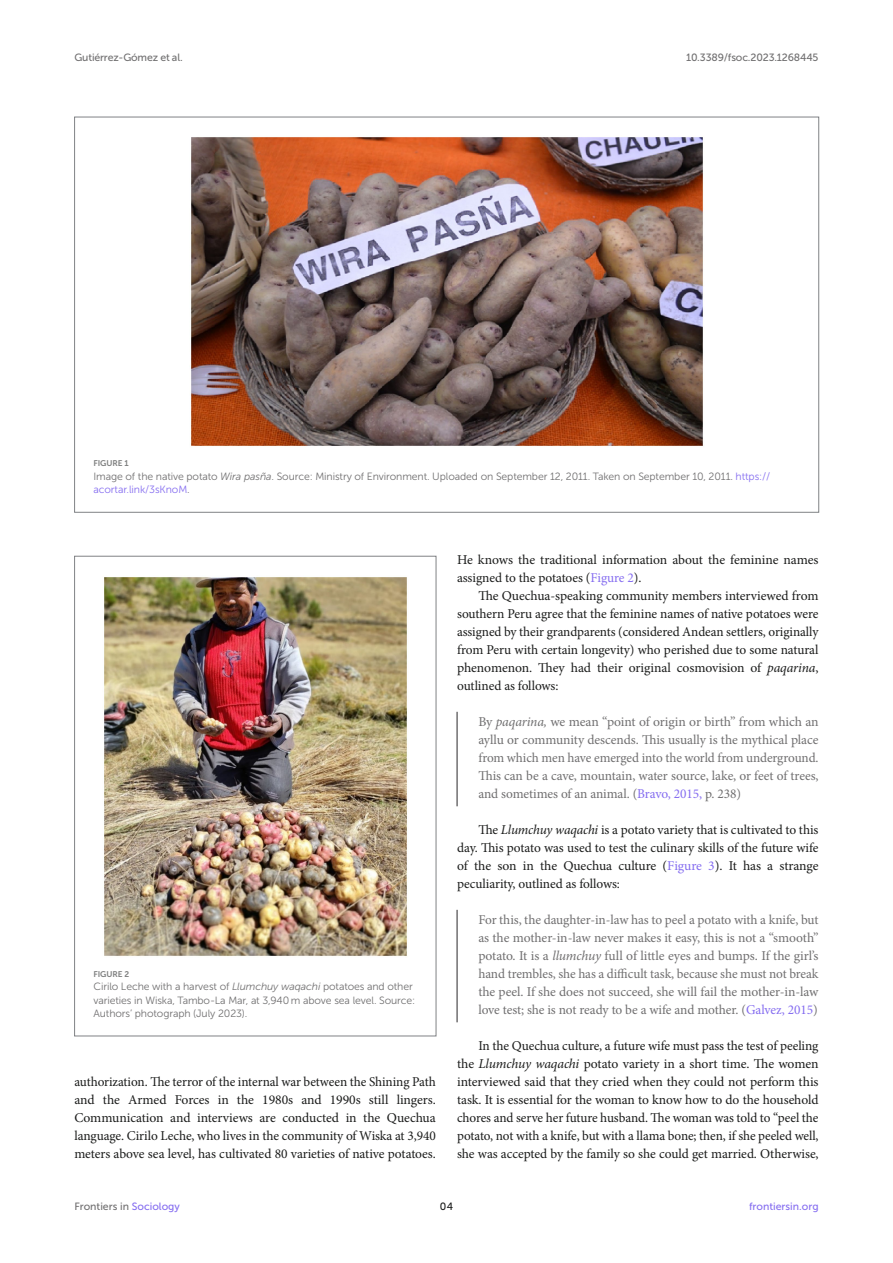
<style>
.page{position:relative;width:893px;height:1263px;background:#fff}
.page>*{position:absolute;margin:0;border:0;box-sizing:border-box;transform-origin:0 0}
.TEXT{font:13.5px/18px "Minion Pro";letter-spacing:-.005em;color:#1b1c1b;text-align:justify}
.BLOCK_QTN{font:13.5px/18px "Minion Pro";letter-spacing:-.005em;color:#706f70;text-align:justify}
.TEXT_FLUSH{font:13.5px/18px "Minion Pro";letter-spacing:-.005em;color:#1b1c1b;text-align:justify}
.FIG_LEG{font:10.5px/13.5px "Museo Sans 300";letter-spacing:-.01em;color:#706f70}
.t1{font:10.5px "Museo Sans 500";letter-spacing:-.015em;color:#706f70}
.t2{font:10.5px "Museo Sans 500";color:#856df0}
.t3{font:10.5px "Museo Sans 500";color:#1b1c1b}
.FIG_HD{font:8.25px "Museo Sans 700";letter-spacing:-.01em;color:#7e7f7f}
.s1{font-style:italic}
.s2{color:#856df0}
</style>
<div class="page">
<hr style="left:456px;top:712px;width:2px;height:94px;background:#706f70">
<hr style="left:456px;top:910px;width:2px;height:112px;background:#706f70">
<img style="left:191px;top:137px;width:513px;height:309px">
<img style="left:104px;top:577px;width:303px;height:379px">
<p class="t1" style="left:74px;top:51px;width:110px">Gutiérrez-Gómez et al.</p>
<p class="t1" style="left:686px;top:51px;width:134px">10.3389/fsoc.2023.1268445</p>
<p class="FIG_HD" style="left:94px;top:459px;width:37px">FIGURE 1</p>
<p class="FIG_LEG" style="left:94px;top:469px;width:678px">Image of the native potato <span class="s1">Wira pasña</span>. Source: Ministry of Environment. Uploaded on September 12, 2011. Taken on September 10, 2011. <span class="s2">https:// acortar.link/3sKnoM</span>.</p>
<p class="FIG_HD" style="left:94px;top:969px;width:37px">FIGURE 2</p>
<p class="FIG_LEG" style="left:94px;top:980px;width:323px">Cirilo Leche with a harvest of <span class="s1">Llumchuy waqachi</span> potatoes and other varieties in Wiska, Tambo-La Mar, at 3,940 m above sea level. Source:<br>Authors’ photograph (July 2023).</p>
<p class="TEXT_FLUSH" style="left:74px;top:1073px;width:363px">authorization. The terror of the internal war between the Shining Path and the Armed Forces in the 1980s and 1990s still lingers.<br>Communication and interviews are conducted in the Quechua language. Cirilo Leche, who lives in the community of Wiska at 3,940 meters above sea level, has cultivated 80 varieties of native potatoes.</p>
<p class="TEXT_FLUSH" style="left:457px;top:551px;width:363px">He knows the traditional information about the feminine names assigned to the potatoes (<span class="s2">Figure 2</span>).</p>
<p class="TEXT" style="left:457px;top:587px;width:363px;text-indent:21px">The Quechua-speaking community members interviewed from southern Peru agree that the feminine names of native potatoes were assigned by their grandparents (considered Andean settlers, originally from Peru with certain longevity) who perished due to some natural phenomenon. They had their original cosmovision of <span class="s1">paqarina</span>, outlined as follows:</p>
<p class="BLOCK_QTN" style="left:478px;top:713px;width:342px">By <span class="s1">paqarina,</span> we mean “point of origin or birth” from which an ayllu or community descends. This usually is the mythical place from which men have emerged into the world from underground.<br>This can be a cave, mountain, water source, lake, or feet of trees, and sometimes of an animal. (<span class="s2">Bravo, 2015,</span> p. 238)</p>
<p class="TEXT" style="left:457px;top:821px;width:363px;text-indent:21px">The <span class="s1">Llumchuy waqachi</span> is a potato variety that is cultivated to this day. This potato was used to test the culinary skills of the future wife of the son in the Quechua culture (<span class="s2">Figure 3</span>). It has a strange peculiarity, outlined as follows:</p>
<p class="BLOCK_QTN" style="left:478px;top:911px;width:342px">For this, the daughter-in-law has to peel a potato with a knife, but as the mother-in-law never makes it easy, this is not a “smooth” potato. It is a <span class="s1">llumchuy</span> full of little eyes and bumps. If the girl’s hand trembles, she has a difficult task, because she must not break the peel. If she does not succeed, she will fail the mother-in-law love test; she is not ready to be a wife and mother. (<span class="s2">Galvez, 2015</span>)</p>
<p class="TEXT" style="left:457px;top:1037px;width:363px;text-indent:21px">In the Quechua culture, a future wife must pass the test of peeling the <span class="s1">Llumchuy waqachi</span> potato variety in a short time. The women interviewed said that they cried when they could not perform this task. It is essential for the woman to know how to do the household chores and serve her future husband. The woman was told to “peel the potato, not with a knife, but with a llama bone; then, if she peeled well, she was accepted by the family so she could get married. Otherwise,</p>
<p class="t1" style="left:74px;top:1200px;width:107px">Frontiers in <span class="s2">Sociology</span></p>
<p class="t3" style="left:440px;top:1200px;width:15px">04</p>
<p class="t2" style="left:749px;top:1200px;width:71px">frontiersin.org</p>
</div>
